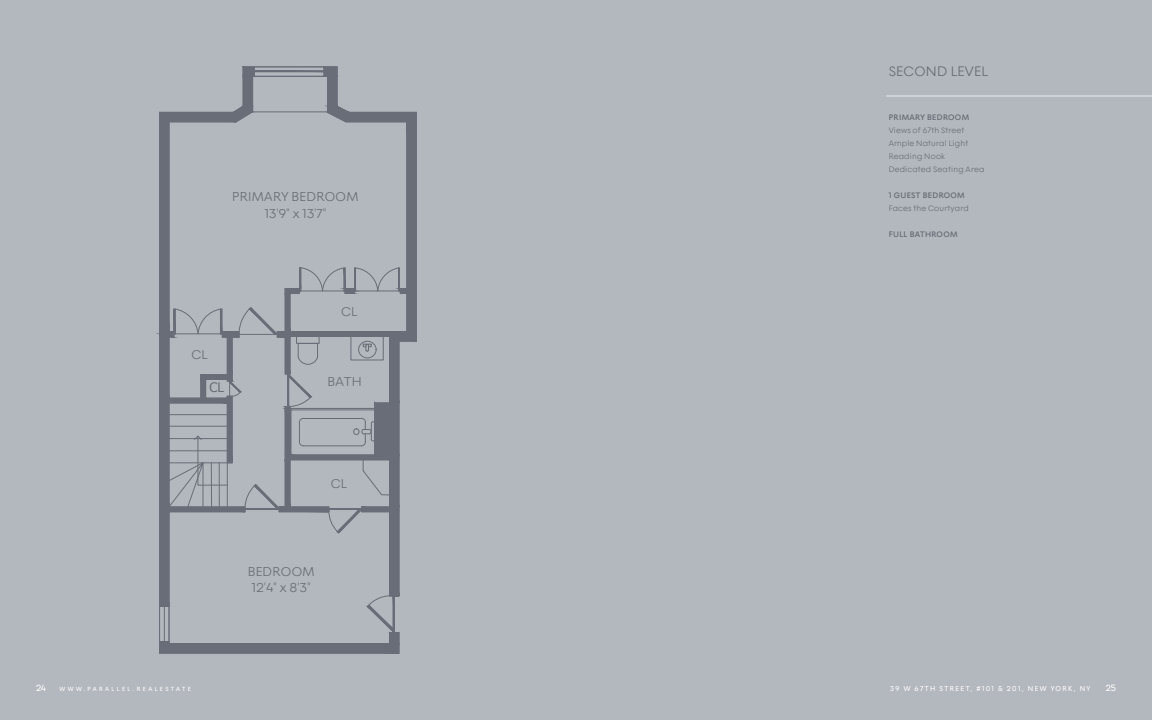
<style>
.page{position:relative;width:1152px;height:720px;background:#b3b8be}
.page>*{position:absolute;margin:0;border:0;box-sizing:border-box;transform-origin:0 0}
.t1{font:300 14px "Geliat Alt";letter-spacing:.025em;color:#686c76}
.t2{font:300 13.1px/16.1px "Geliat Alt";letter-spacing:.025em;color:#686d77;text-align:center}
.t3{font:13.1px "Tahoma";color:#686d77}
.t4{font:9px "Geliat Alt";color:#fff}
.t5{font:300 8px/13px "Geliat Alt";letter-spacing:.025em;color:#686c76}
.t6{font:500 8px "Geliat Alt";letter-spacing:.05em;color:#686c76}
.t7{font:7px "Geliat Alt";letter-spacing:.2em;color:#fff}
.t8{font:6px "Geliat Alt";letter-spacing:.4em;color:#fff}
</style>
<div class="page">
<hr style="left:886px;top:96px;width:266px;height:1px;background:#ebedf0">
<svg style="left:159px;top:66px;width:258px;height:588px"></svg>
<h2 class="t2" style="left:232px;top:189px;width:128px">PRIMARY BEDROOM<br>13'9" x 13'7"</h2>
<h2 class="t2" style="left:191px;top:346px;width:18px">CL</h2>
<h2 class="t3" style="left:209px;top:379px;width:16px">CL</h2>
<h2 class="t2" style="left:341px;top:304px;width:18px">CL</h2>
<h2 class="t2" style="left:328px;top:374px;width:36px">BATH</h2>
<h2 class="t2" style="left:331px;top:475px;width:18px">CL</h2>
<h2 class="t2" style="left:248px;top:563px;width:68px">BEDROOM<br>12'4" x 8'3"</h2>
<h1 class="t1" style="left:889px;top:62px;width:101px">SECOND LEVEL</h1>
<p class="t6" style="left:889px;top:113px;width:82px">PRIMARY BEDROOM</p>
<p class="t5" style="left:889px;top:124px;width:97px">Views of 67th Street<br>Ample Natural Light<br>Reading Nook<br>Dedicated Seating Area</p>
<p class="t6" style="left:889px;top:191px;width:78px">1 GUEST BEDROOM</p>
<p class="t5" style="left:889px;top:202px;width:82px">Faces the Courtyard</p>
<p class="t6" style="left:889px;top:230px;width:70px">FULL BATHROOM</p>
<p class="t4" style="left:36px;top:683px;width:11px">24</p>
<p class="t8" style="left:60px;top:685px;width:133px">WWW.PARALLEL.REALESTATE</p>
<p class="t7" style="left:890px;top:684px;width:202px">39 W 67TH STREET, #101 &amp; 201, NEW YORK, NY</p>
<p class="t4" style="left:1106px;top:683px;width:12px">25</p>
</div>
